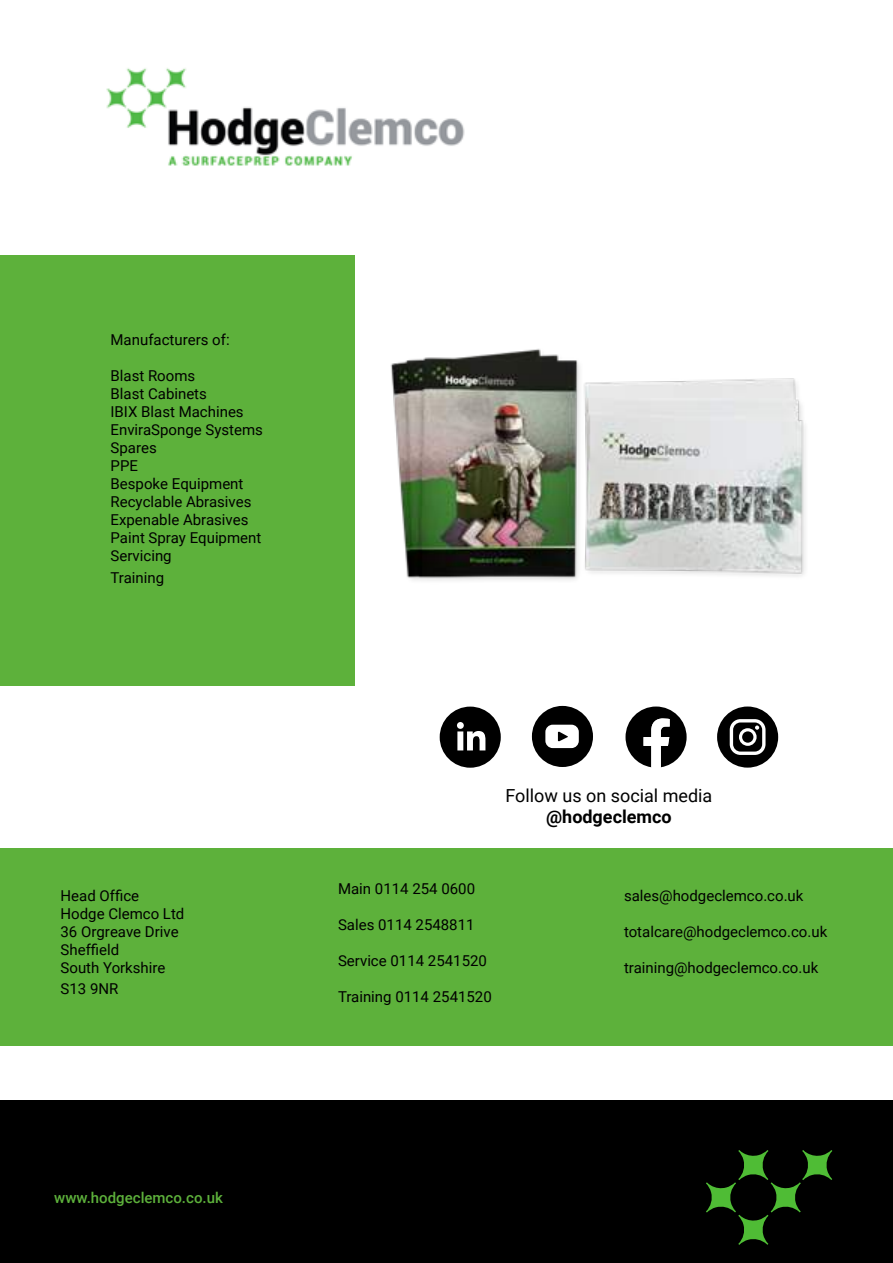
<style>
.page{position:relative;width:893px;height:1263px;background:#fff}
.page>*{position:absolute;margin:0;border:0;box-sizing:border-box;transform-origin:0 0}
.t1{font:18px "Roboto";color:#000}
.t2{font:700 18px "Roboto";color:#000}
.t3{font:15px/18px "Roboto";color:#000}
.t4{font:500 15px "Roboto";color:#5db13b}
</style>
<div class="page">
<div style="left:0;top:848px;width:893px;height:198px;background:#5db13b"></div>
<div style="left:0;top:255px;width:354px;height:431px;background:#5db13b"></div>
<div style="left:0;top:1101px;width:893px;height:162px;background:#000"></div>
<svg style="left:706px;top:1150px;width:126px;height:95px"></svg>
<img style="left:106px;top:68px;width:359px;height:98px">
<img style="left:390px;top:348px;width:416px;height:233px">
<div style="left:717px;top:706px;width:61px;height:62px;background:#000;border-radius:50%"></div>
<div style="left:532px;top:706px;width:61px;height:61px;background:#000;border-radius:50%"></div>
<svg style="left:545px;top:725px;width:34px;height:23px"></svg>
<svg style="left:730px;top:719px;width:35px;height:36px"></svg>
<svg style="left:625px;top:706px;width:62px;height:62px"></svg>
<div style="left:440px;top:707px;width:61px;height:61px;background:#000;border-radius:50%"></div>
<svg style="left:457px;top:722px;width:28px;height:28px"></svg>
<p class="t3" style="left:111px;top:332px;width:121px">Manufacturers of:</p>
<p class="t3" style="left:111px;top:368px;width:154px">Blast Rooms<br>Blast Cabinets<br>IBIX Blast Machines<br>EnviraSponge Systems<br>Spares<br>PPE<br>Bespoke Equipment<br>Recyclable Abrasives<br>Expenable Abrasives<br>Paint Spray Equipment<br>Servicing</p>
<p class="t3" style="left:111px;top:570px;width:55px">Training</p>
<p class="t3" style="left:61px;top:886px;width:125px">Head Of昀椀ce<br>Hodge Clemco Ltd<br>36 Orgreave Drive<br>Shef昀椀eld<br>South Yorkshire</p>
<p class="t3" style="left:61px;top:981px;width:59px">S13 9NR</p>
<p class="t4" style="left:54px;top:1187px;width:170px">www.hodgeclemco.co.uk</p>
<p class="t1" style="left:505px;top:787px;width:208px">Follow us on social media</p>
<p class="t2" style="left:546px;top:809px;width:127px">@hodgeclemco</p>
<p class="t3" style="left:338px;top:881px;width:139px">Main 0114 254 0600</p>
<p class="t3" style="left:338px;top:917px;width:138px">Sales 0114 2548811</p>
<p class="t3" style="left:338px;top:953px;width:150px">Service 0114 2541520</p>
<p class="t3" style="left:338px;top:989px;width:155px">Training 0114 2541520</p>
<p class="t3" style="left:624px;top:887px;width:181px">sales@hodgeclemco.co.uk</p>
<p class="t3" style="left:624px;top:923px;width:205px">totalcare@hodgeclemco.co.uk</p>
<p class="t3" style="left:624px;top:959px;width:196px">training@hodgeclemco.co.uk</p>
</div>
